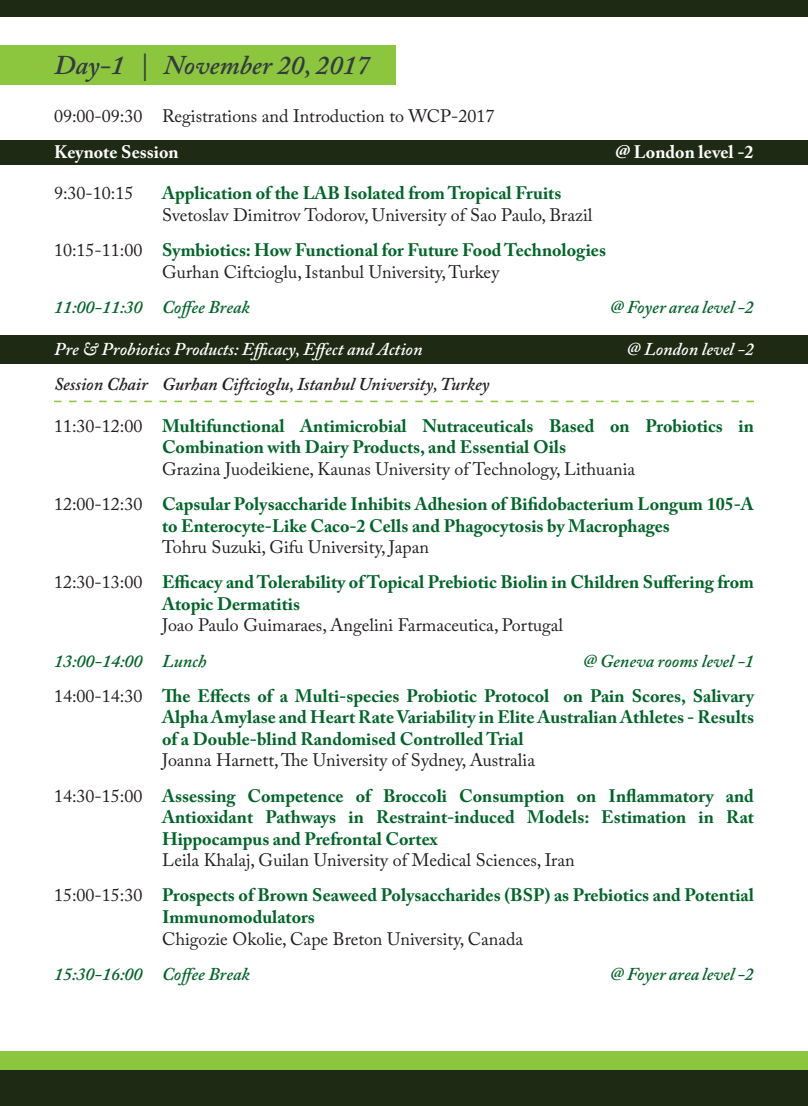
<style>
.page{position:relative;width:808px;height:1106px;background:#fff}
.page>*{position:absolute;margin:0;border:0;box-sizing:border-box;transform-origin:0 0}
.t1{font:italic 600 27px "Adobe Caslon Pro";color:#353942}
.t2{font:700 18px/21.6px "Adobe Caslon Pro";color:#026528}
.t3{font:18px "Adobe Caslon Pro";color:#231f20}
.t4{font:italic 600 18px "Adobe Caslon Pro";color:#026528}
.t5{font:italic 600 18px "Adobe Caslon Pro";color:#fff}
.t6{font:italic 600 18px "Adobe Caslon Pro";color:#231f20}
.t7{font:700 18px "Adobe Caslon Pro";color:#fff}
.s1{font-weight:400;color:#231f20}
</style>
<div class="page">
<div style="left:0;top:45px;width:395px;height:40px;background:#8bc63e"></div>
<div style="left:0;top:141px;width:808px;height:24px;background:#1e2a14"></div>
<div style="left:0;top:336px;width:808px;height:28px;background:#1e2a14"></div>
<div style="left:0;top:1069px;width:808px;height:37px;background:#1e2a14"></div>
<div style="left:0;top:1051px;width:808px;height:18px;background:#8bc63e"></div>
<div style="left:0;top:0;width:808px;height:17px;background:#1e2a14"></div>
<svg style="left:54px;top:401px;width:700px;height:1px"></svg>
<p class="t1" style="left:54px;top:49px;width:317px">Day-1 | November 20, 2017</p>
<p class="t3" style="left:54px;top:106px;width:442px">09:00-09:30 Registrations and Introduction to WCP-2017</p>
<p class="t7" style="left:54px;top:141px;width:126px">Keynote Session</p>
<p class="t7" style="left:616px;top:141px;width:139px">@ London level -2</p>
<p class="t3" style="left:54px;top:183px;width:81px">9:30-10:15</p>
<p class="t2" style="left:162px;top:182px;width:401px">Application of the LAB Isolated from Tropical Fruits</p>
<p class="t3" style="left:162px;top:204px;width:432px">Svetoslav Dimitrov Todorov, University of Sao Paulo, Brazil</p>
<p class="t2" style="left:54px;top:239px;width:553px"><span class="s1">10:15-11:00</span> Symbiotics: How Functional for Future Food Technologies</p>
<p class="t3" style="left:162px;top:261px;width:339px">Gurhan Ciftcioglu, Istanbul University, Turkey</p>
<p class="t4" style="left:54px;top:296px;width:197px">11:00-11:30 Coffee Break</p>
<p class="t4" style="left:610px;top:296px;width:146px">@ Foyer area level -2</p>
<p class="t5" style="left:54px;top:338px;width:370px">Pre &amp; Probiotics Products: Efficacy, Effect and Action</p>
<p class="t5" style="left:626px;top:338px;width:129px">@ London level -2</p>
<p class="t6" style="left:54px;top:373px;width:437px">Session Chair Gurhan Ciftcioglu, Istanbul University, Turkey</p>
<p class="t2" style="left:162px;top:415px;width:593px;text-indent:-108px"><span class="s1">11:30-12:00</span> Multifunctional Antimicrobial Nutraceuticals Based on Probiotics in<br>Combination with Dairy Products, and Essential Oils</p>
<p class="t3" style="left:162px;top:458px;width:475px">Grazina Juodeikiene, Kaunas University of Technology, Lithuania</p>
<p class="t2" style="left:162px;top:493px;width:593px;text-indent:-108px"><span class="s1">12:00-12:30</span> Capsular Polysaccharide Inhibits Adhesion of Bifidobacterium Longum 105-A to Enterocyte-Like Caco-2 Cells and Phagocytosis by Macrophages</p>
<p class="t3" style="left:162px;top:536px;width:269px">Tohru Suzuki, Gifu University, Japan</p>
<p class="t2" style="left:162px;top:571px;width:593px;text-indent:-108px"><span class="s1">12:30-13:00</span> Efficacy and Tolerability of Topical Prebiotic Biolin in Children Suffering from<br>Atopic Dermatitis</p>
<p class="t3" style="left:162px;top:615px;width:403px">Joao Paulo Guimaraes, Angelini Farmaceutica, Portugal</p>
<p class="t4" style="left:54px;top:650px;width:154px">13:00-14:00 Lunch</p>
<p class="t4" style="left:583px;top:650px;width:173px">@ Geneva rooms level -1</p>
<p class="t2" style="left:162px;top:685px;width:593px;text-align:justify;text-indent:-108px"><span class="s1">14:00-14:30</span> The Effects of a Multi-species Probiotic Protocol on Pain Scores, Salivary Alpha Amylase and Heart Rate Variability in Elite Australian Athletes - Results of a Double-blind Randomised Controlled Trial</p>
<p class="t3" style="left:162px;top:750px;width:374px">Joanna Harnett, The University of Sydney, Australia</p>
<p class="t2" style="left:162px;top:784px;width:593px;text-align:justify;text-indent:-108px"><span class="s1">14:30-15:00</span> Assessing Competence of Broccoli Consumption on Inflammatory and Antioxidant Pathways in Restraint-induced Models: Estimation in Rat Hippocampus and Prefrontal Cortex</p>
<p class="t3" style="left:162px;top:850px;width:414px">Leila Khalaj, Guilan University of Medical Sciences, Iran</p>
<p class="t2" style="left:162px;top:884px;width:593px;text-indent:-108px"><span class="s1">15:00-15:30</span> Prospects of Brown Seaweed Polysaccharides (BSP) as Prebiotics and Potential<br>Immunomodulators</p>
<p class="t3" style="left:162px;top:928px;width:363px">Chigozie Okolie, Cape Breton University, Canada</p>
<p class="t4" style="left:54px;top:963px;width:197px">15:30-16:00 Coffee Break</p>
<p class="t4" style="left:610px;top:963px;width:146px">@ Foyer area level -2</p>
</div>
